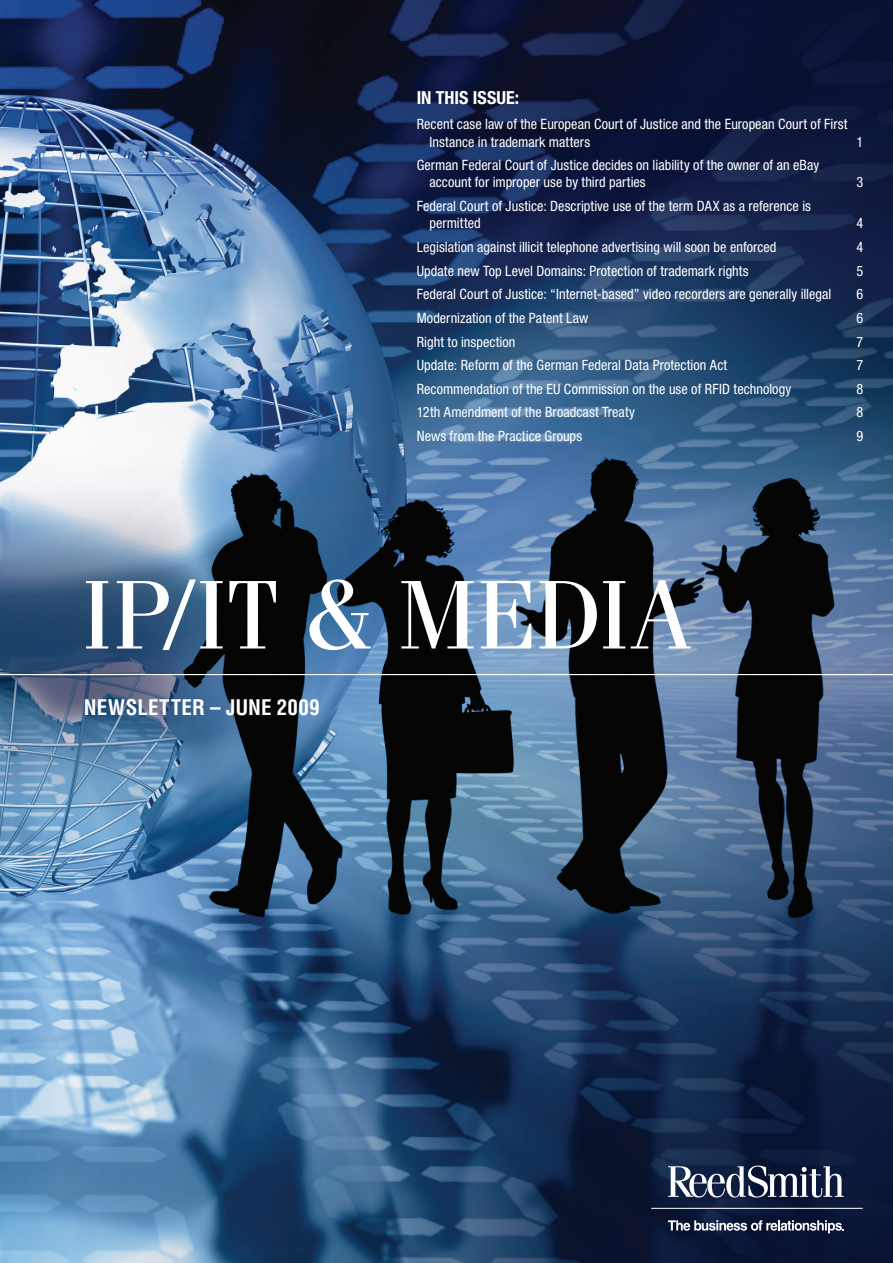
<style>
.page{position:relative;width:893px;height:1263px;background:#fff}
.page>*{position:absolute;margin:0;border:0;box-sizing:border-box;transform-origin:0 0}
.t1{font:97.5px "Fenice";letter-spacing:-.005em;color:#fff}
.t2{font:700 condensed 21px "Helvetica LT Std";letter-spacing:.01em;color:#fff}
.t3{font:700 condensed 18px "Helvetica Neue LT Std";color:#fff}
.t4{font:condensed 14.25px/17.2px "Helvetica Neue LT Std";letter-spacing:.005em;color:#fff}
</style>
<div class="page">
<img style="left:0;top:0;width:893px;height:1263px">
<hr style="left:0;top:674px;width:893px;height:1px;background:#fff">
<svg style="left:668px;top:1220px;width:176px;height:13px"></svg>
<hr style="left:651px;top:1208px;width:212px;height:1px;background:#fff">
<svg style="left:668px;top:1165px;width:176px;height:32px"></svg>
<p class="t3" style="left:417px;top:86px;width:104px">IN THIS ISSUE:</p>
<p class="t4" style="left:429px;top:116px;width:420px;text-indent:-13px">Recent case law of the European Court of Justice and the European Court of First<br>Instance in trademark matters</p>
<p class="t4" style="left:429px;top:156px;width:391px;text-indent:-13px">German Federal Court of Justice decides on liability of the owner of an eBay account for improper use by third parties</p>
<p class="t4" style="left:429px;top:197px;width:383px;text-indent:-13px">Federal Court of Justice: Descriptive use of the term DAX as a reference is permitted</p>
<p class="t4" style="left:856px;top:133px;width:8px">1</p>
<p class="t4" style="left:856px;top:174px;width:8px">3</p>
<p class="t4" style="left:856px;top:215px;width:8px">4</p>
<p class="t4" style="left:417px;top:238px;width:361px">Legislation against illicit telephone advertising will soon be enforced</p>
<p class="t4" style="left:856px;top:238px;width:8px">4</p>
<p class="t4" style="left:417px;top:262px;width:333px">Update new Top Level Domains: Protection of trademark rights</p>
<p class="t4" style="left:856px;top:262px;width:8px">5</p>
<p class="t4" style="left:417px;top:285px;width:416px">Federal Court of Justice: “Internet-based” video recorders are generally illegal</p>
<p class="t4" style="left:856px;top:285px;width:8px">6</p>
<p class="t4" style="left:417px;top:309px;width:173px">Modernization of the Patent Law</p>
<p class="t4" style="left:856px;top:309px;width:8px">6</p>
<p class="t4" style="left:417px;top:333px;width:100px">Right to inspection</p>
<p class="t4" style="left:856px;top:333px;width:8px">7</p>
<p class="t4" style="left:417px;top:356px;width:312px">Update: Reform of the German Federal Data Protection Act</p>
<p class="t4" style="left:856px;top:356px;width:8px">7</p>
<p class="t4" style="left:417px;top:380px;width:376px">Recommendation of the EU Commission on the use of RFID technology</p>
<p class="t4" style="left:856px;top:380px;width:8px">8</p>
<p class="t4" style="left:417px;top:404px;width:220px">12th Amendment of the Broadcast Treaty</p>
<p class="t4" style="left:856px;top:404px;width:8px">8</p>
<p class="t4" style="left:417px;top:427px;width:167px">News from the Practice Groups</p>
<p class="t4" style="left:856px;top:427px;width:8px">9</p>
<p class="t1" style="left:82px;top:557px;width:611px">IP/IT &amp; MEDIA</p>
<p class="t2" style="left:84px;top:694px;width:237px">NEWSLETTER – JUNE 2009</p>
</div>
